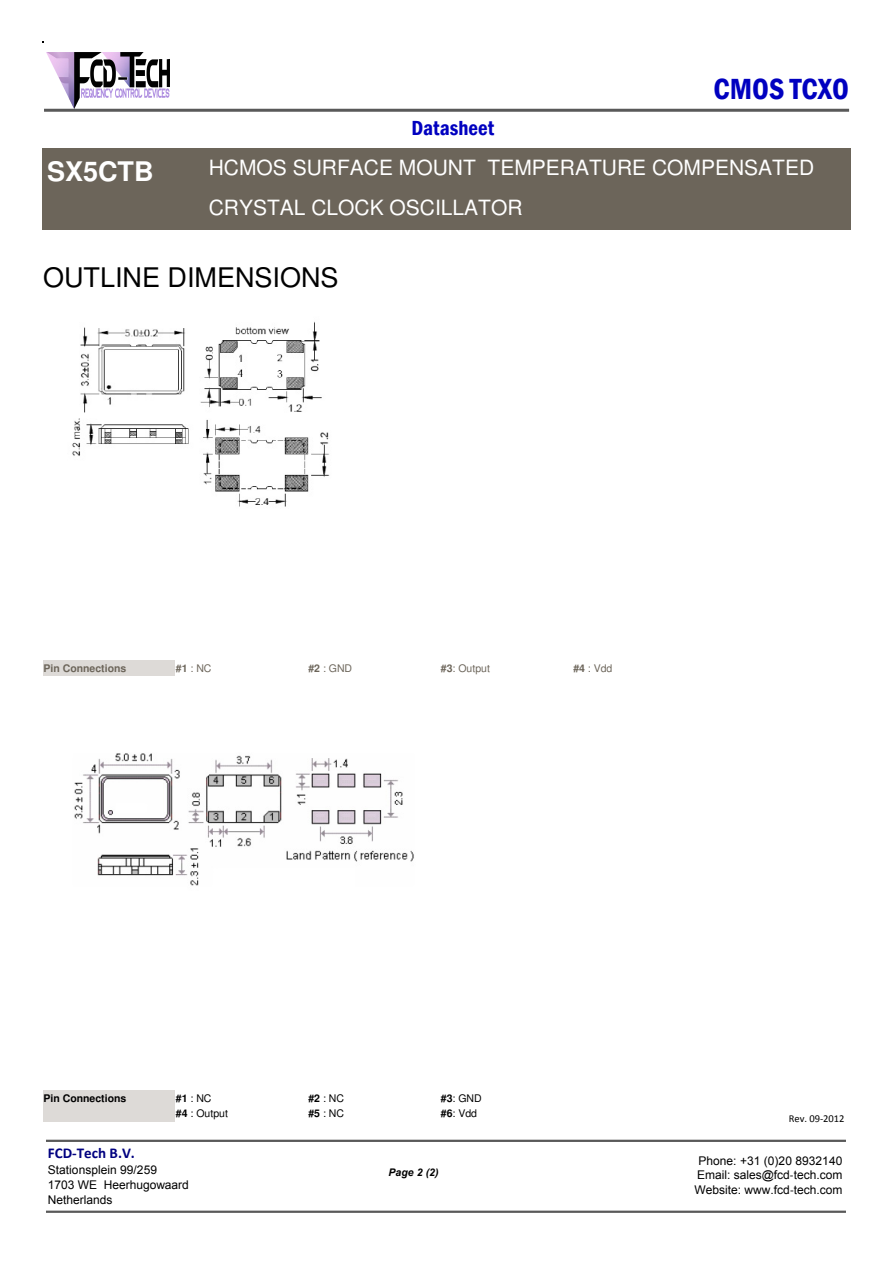
<style>
.page{position:relative;width:893px;height:1263px;background:#fff}
.page>*{position:absolute;margin:0;border:0;box-sizing:border-box;transform-origin:0 0}
.t1{font:600 condensed 30px "Franklin Gothic";color:#0000c0}
.t2{font:27px "Free Sans";color:#000}
.t3{font:700 27px "Free Sans";color:#fff}
.t4{font:21px/40.2px "Free Sans";color:#fff}
.t5{font:600 condensed 21px "Franklin Gothic";color:#0000c0}
.t6{font:700 15px "Calibri";color:#000080}
.t7{font:12px/14.7px "Arial";color:#000}
.t8{font:10.5px "Free Sans";color:#000}
.t9{font:10.5px "Free Sans";color:#6c655a}
.t10{font:700 10.5px "Free Sans";color:#6c655a}
.t11{font:700 10.5px "Free Sans";color:#000}
.t12{font:10.5px "Calibri";color:#000}
.t13{font:italic 700 10.5px "Arial";color:#000}
.s1{font-weight:700}
.s2{font-family:"Calibri"}
.s3{font-style:inherit}
</style>
<div class="page">
<hr style="left:44px;top:109px;width:805px;height:3px;background:#595959">
<div style="left:43px;top:149px;width:161px;height:40px;background:#6c655a"></div>
<div style="left:204px;top:149px;width:646px;height:40px;background:#6c655a"></div>
<div style="left:43px;top:189px;width:161px;height:40px;background:#6c655a"></div>
<div style="left:204px;top:189px;width:646px;height:40px;background:#6c655a"></div>
<div style="left:43px;top:660px;width:133px;height:16px;background:#dddad7"></div>
<div style="left:43px;top:1090px;width:133px;height:16px;background:#dddad7"></div>
<div style="left:43px;top:1106px;width:133px;height:15px;background:#dddad7"></div>
<img style="left:72px;top:321px;width:258px;height:186px">
<img style="left:74px;top:753px;width:340px;height:133px">
<img style="left:46px;top:52px;width:124px;height:56px">
<hr style="left:46px;top:1210px;width:800px;height:3px;background:#595959">
<hr style="left:46px;top:1140px;width:800px;height:2px;background:#595959">
<p class="t5" style="left:411px;top:114px;width:84px">Datasheet</p>
<p class="t1" style="left:713px;top:69px;width:137px">CMOS TCXO</p>
<p class="t3" style="left:47px;top:150px;width:108px">SX5CTB</p>
<p class="t4" style="left:209px;top:148px;width:607px">HCMOS SURFACE MOUNT TEMPERATURE COMPENSATED<br>CRYSTAL CLOCK OSCILLATOR</p>
<p class="t2" style="left:43px;top:256px;width:297px">OUTLINE DIMENSIONS</p>
<p class="t10" style="left:44px;top:659px;width:84px">Pin Connections</p>
<p class="t9" style="left:176px;top:659px;width:37px"><span class="s1">#1</span> : NC</p>
<p class="t9" style="left:308px;top:659px;width:45px"><span class="s1">#2</span> : GND</p>
<p class="t9" style="left:441px;top:659px;width:51px"><span class="s1">#3</span>: Output</p>
<p class="t9" style="left:573px;top:659px;width:41px"><span class="s1">#4</span> : Vdd</p>
<p class="t11" style="left:44px;top:1089px;width:84px">Pin Connections</p>
<p class="t8" style="left:176px;top:1089px;width:37px"><span class="s1">#1</span> : NC</p>
<p class="t8" style="left:308px;top:1089px;width:37px"><span class="s1">#2</span> : NC</p>
<p class="t8" style="left:441px;top:1089px;width:42px"><span class="s1">#3</span>: GND</p>
<p class="t8" style="left:176px;top:1105px;width:53px"><span class="s1">#4</span> : Output</p>
<p class="t8" style="left:308px;top:1105px;width:37px"><span class="s1">#5</span> : NC</p>
<p class="t8" style="left:441px;top:1105px;width:38px"><span class="s1">#6</span>: Vdd</p>
<p class="t6" style="left:48px;top:1147px;width:89px">FCD‐Tech B.V.</p>
<p class="t7" style="left:48px;top:1163px;width:143px">Stationsplein 99/259<br>1703 WE Heerhugowaard<br>Netherlands</p>
<p class="t7" style="left:694px;top:1153px;width:149px;text-align:center">Phone: +31 (0)20 8932140<br>Email: sales@fcd<span class="s2">‐</span>tech.com<br>Website: www.fcd<span class="s2">‐</span>tech.com</p>
<p class="t12" style="left:789px;top:1112px;width:57px">Rev. 09-2012</p>
<p class="t13" style="left:388px;top:1165px;width:52px">Page <span class="s3">2</span> (2)</p>
</div>
